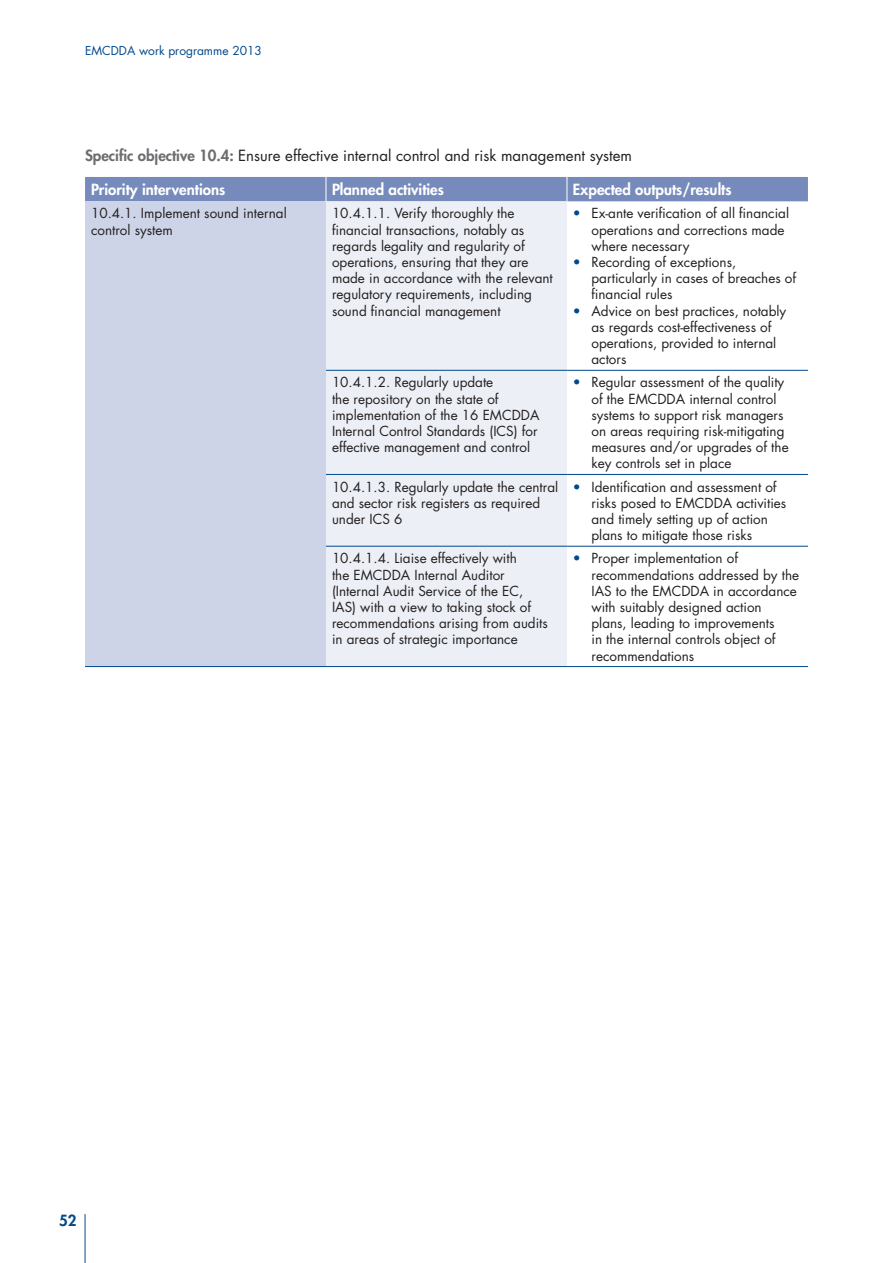
<style>
.page{position:relative;width:893px;height:1263px;background:#fff}
.page>*{position:absolute;margin:0;border:0;box-sizing:border-box;transform-origin:0 0}
.Body_text{font:15px "Futura Std";color:#231f20}
.Table_text{font:800 15px "Futura Std";color:#fff}
.t1{font:800 15px "Futura Std";color:#01498e}
.Table_text-2{font:13.5px/16.2px "Futura Std";color:#231f20}
.t2{font:12px "Futura Std";color:#01498e}
.s1{font-weight:800;color:#6c6d70}
.s2{color:#01498e}
</style>
<div class="page">
<hr style="left:85px;top:1214px;width:1px;height:49px;background:#01498e">
<div style="left:85px;top:201px;width:241px;height:465px;background:#ced4e7"></div>
<div style="left:326px;top:201px;width:241px;height:465px;background:#eceff6"></div>
<div style="left:85px;top:177px;width:723px;height:24px;background:#768bbb"></div>
<hr style="left:85px;top:666px;width:241px;height:1px;background:#01498e">
<hr style="left:326px;top:370px;width:241px;height:1px;background:#01498e">
<hr style="left:567px;top:370px;width:241px;height:1px;background:#01498e">
<hr style="left:326px;top:474px;width:241px;height:1px;background:#01498e">
<hr style="left:567px;top:474px;width:241px;height:1px;background:#01498e">
<hr style="left:326px;top:546px;width:241px;height:1px;background:#01498e">
<hr style="left:567px;top:546px;width:241px;height:1px;background:#01498e">
<hr style="left:326px;top:666px;width:241px;height:1px;background:#01498e">
<hr style="left:567px;top:666px;width:241px;height:1px;background:#01498e">
<p class="t2" style="left:85px;top:42px;width:178px">EMCDDA work programme 2013</p>
<p class="Body_text" style="left:85px;top:146px;width:549px"><span class="s1">Specific objective 10.4:</span> Ensure effective internal control and risk management system</p>
<p class="Table_text" style="left:91px;top:180px;width:136px">Priority interventions</p>
<p class="Table_text" style="left:332px;top:180px;width:113px">Planned activities</p>
<p class="Table_text" style="left:573px;top:180px;width:160px">Expected outputs/results</p>
<p class="Table_text-2" style="left:91px;top:206px;width:197px">10.4.1. Implement sound internal control system</p>
<p class="Table_text-2" style="left:332px;top:206px;width:222px">10.4.1.1. Verify thoroughly the financial transactions, notably as regards legality and regularity of operations, ensuring that they are made in accordance with the relevant regulatory requirements, including sound financial management</p>
<p class="Table_text-2" style="left:591px;top:206px;width:199px;text-indent:-18px"><span class="s2">•</span> Ex-ante verification of all financial operations and corrections made where necessary</p>
<p class="Table_text-2" style="left:591px;top:254px;width:206px;text-indent:-18px"><span class="s2">•</span> Recording of exceptions, particularly in cases of breaches of financial rules</p>
<p class="Table_text-2" style="left:591px;top:303px;width:196px;text-indent:-18px"><span class="s2">•</span> Advice on best practices, notably as regards cost-effectiveness of operations, provided to internal actors</p>
<p class="Table_text-2" style="left:332px;top:374px;width:209px">10.4.1.2. Regularly update<br>the repository on the state of implementation of the 16 EMCDDA<br>Internal Control Standards (ICS) for effective management and control</p>
<p class="Table_text-2" style="left:591px;top:374px;width:199px;text-indent:-18px"><span class="s2">•</span> Regular assessment of the quality of the EMCDDA internal control systems to support risk managers on areas requiring risk-mitigating measures and/or upgrades of the key controls set in place</p>
<p class="Table_text-2" style="left:332px;top:479px;width:228px">10.4.1.3. Regularly update the central and sector risk registers as required under ICS 6</p>
<p class="Table_text-2" style="left:591px;top:479px;width:196px;text-indent:-18px"><span class="s2">•</span> Identification and assessment of risks posed to EMCDDA activities and timely setting up of action plans to mitigate those risks</p>
<p class="Table_text-2" style="left:332px;top:550px;width:217px">10.4.1.4. Liaise effectively with<br>the EMCDDA Internal Auditor (Internal Audit Service of the EC, IAS) with a view to taking stock of recommendations arising from audits in areas of strategic importance</p>
<p class="Table_text-2" style="left:591px;top:550px;width:209px;text-indent:-18px"><span class="s2">•</span> Proper implementation of recommendations addressed by the<br>IAS to the EMCDDA in accordance with suitably designed action plans, leading to improvements<br>in the internal controls object of recommendations</p>
<p class="t1" style="left:59px;top:1211px;width:19px">52</p>
</div>
